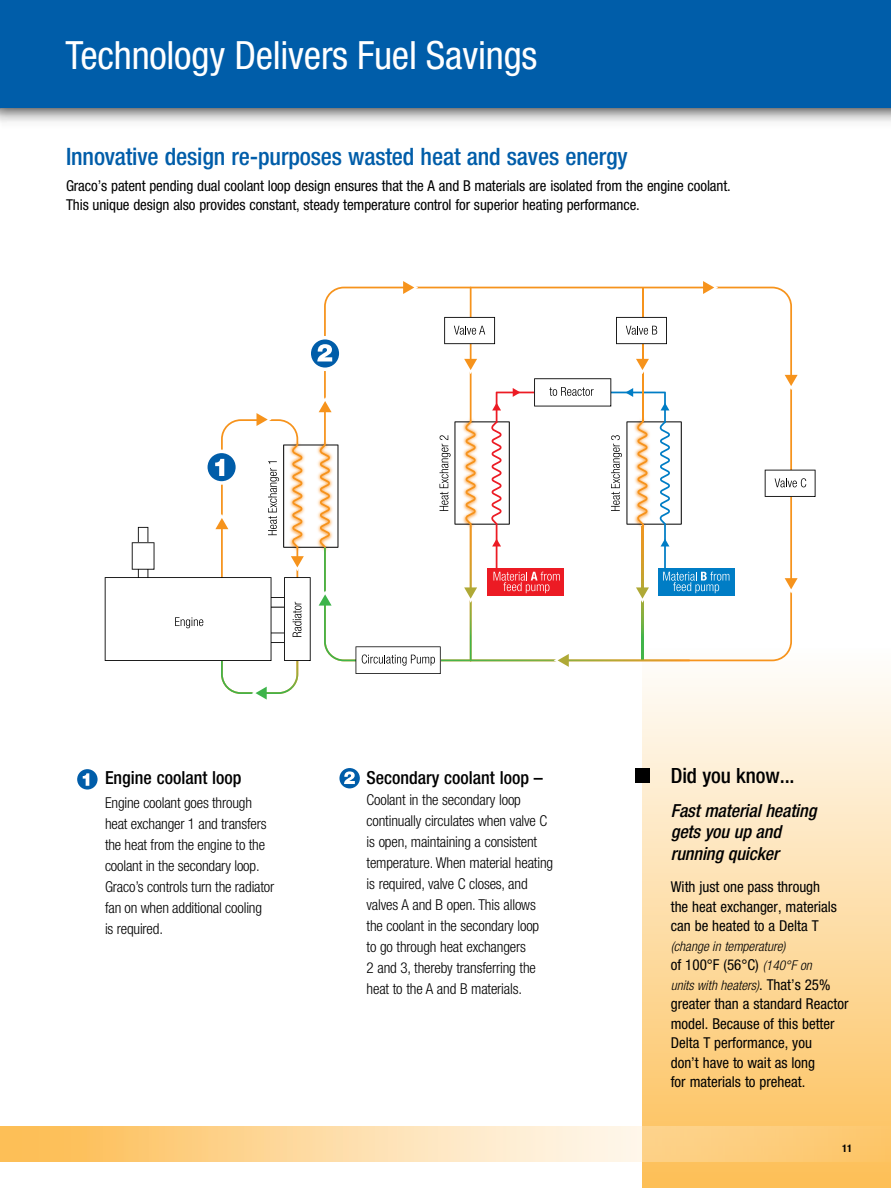
<style>
.page{position:relative;width:891px;height:1188px;background:#fff}
.page>*{position:absolute;margin:0;border:0;box-sizing:border-box;transform-origin:0 0}
.t1{font:condensed 39px "Helvetica Neue LT Std";letter-spacing:-.005em;color:#fff}
.t2{font:500 condensed 24px "Helvetica Neue LT Std";letter-spacing:-.005em;color:#005da9}
.t3{font:500 condensed 21px "Helvetica Neue LT Std";letter-spacing:-.005em;color:#000}
.t4{font:italic 500 condensed 18px/21px "Helvetica Neue LT Std";letter-spacing:-.005em;color:#000}
.t5{font:500 condensed 18px "Helvetica Neue LT Std";color:#000}
.t6{font:300 condensed 15px/21px "Helvetica Neue LT Std";letter-spacing:-.01em;color:#000}
.t7{font:condensed 15px/19.5px "Helvetica Neue LT Std";letter-spacing:-.005em;color:#000}
.t8{font:italic 300 condensed 13.5px "Helvetica Neue LT Std";color:#000}
.t9{font:700 condensed 10.5px "Helvetica Neue LT Std";color:#000}
.s1{font-weight:300;font-style:italic;font-size:13.5px}
.s2{font-weight:400;font-style:normal;font-size:15px}
</style>
<div class="page">
<svg style="left:324px;top:287px;width:468px;height:361px"></svg>
<hr style="left:470px;top:287px;width:2px;height:136px;background:#f6931c">
<hr style="left:642px;top:288px;width:1px;height:134px;background:#f6931c">
<svg style="left:403px;top:281px;width:15px;height:13px"></svg>
<svg style="left:703px;top:281px;width:15px;height:13px"></svg>
<svg style="left:785px;top:375px;width:13px;height:15px"></svg>
<svg style="left:785px;top:578px;width:13px;height:15px"></svg>
<div style="left:658px;top:568px;width:76px;height:27px;background:#007dc5"></div>
<svg style="left:765px;top:470px;width:51px;height:27px"></svg>
<svg style="left:105px;top:317px;width:624px;height:383px"></svg>
<div style="left:642px;top:648px;width:249px;height:540px;background:linear-gradient(to bottom,#fefdfb,#fdbf57)"></div>
<svg style="left:339px;top:768px;width:21px;height:21px"></svg>
<svg style="left:76px;top:768px;width:23px;height:23px"></svg>
<div style="left:75px;top:767px;width:25px;height:25px;border:3px solid #fff;border-radius:50%"></div>
<svg style="left:83px;top:773px;width:6px;height:13px"></svg>
<div style="left:635px;top:768px;width:14px;height:15px;background:#000"></div>
<svg style="left:0;top:1127px;width:891px;height:35px;background:#fdd696"></svg>
<div style="left:0;top:0;width:891px;height:108px;background:#005da9"></div>
<h1 class="t1" style="left:65px;top:32px;width:474px">Technology Delivers Fuel Savings</h1>
<h2 class="t2" style="left:66px;top:142px;width:563px">Innovative design re-purposes wasted heat and saves energy</h2>
<p class="t7" style="left:66px;top:176px;width:666px">Graco’s patent pending dual coolant loop design ensures that the A and B materials are isolated from the engine coolant.<br>This unique design also provides constant, steady temperature control for superior heating performance.</p>
<p class="t5" style="left:105px;top:767px;width:138px">Engine coolant loop</p>
<p class="t6" style="left:105px;top:792px;width:171px">Engine coolant goes through heat exchanger 1 and transfers the heat from the engine to the coolant in the secondary loop.<br>Graco’s controls turn the radiator fan on when additional cooling<br>is required.</p>
<p class="t5" style="left:367px;top:767px;width:178px">Secondary coolant loop –</p>
<p class="t6" style="left:367px;top:789px;width:188px">Coolant in the secondary loop continually circulates when valve C is open, maintaining a consistent temperature. When material heating is required, valve C closes, and valves A and B open. This allows the coolant in the secondary loop<br>to go through heat exchangers<br>2 and 3, thereby transferring the heat to the A and B materials.</p>
<h3 class="t3" style="left:671px;top:763px;width:125px">Did you know...</h3>
<p class="t4" style="left:671px;top:801px;width:147px">Fast material heating gets you up and running quicker</p>
<p class="t7" style="left:671px;top:877px;width:168px">With just one pass through the heat exchanger, materials can be heated to a Delta T</p>
<p class="t8" style="left:671px;top:938px;width:116px">(change in temperature)</p>
<p class="t7" style="left:671px;top:955px;width:142px">of 100°F (56°C) <span class="s1">(140°F on</span></p>
<p class="t8" style="left:671px;top:977px;width:161px">units with heaters)<span class="s2">. That’s 25%</span></p>
<p class="t7" style="left:671px;top:994px;width:179px">greater than a standard Reactor model. Because of this better<br>Delta T performance, you<br>don’t have to wait as long<br>for materials to preheat.</p>
<p class="t9" style="left:842px;top:1142px;width:12px">11</p>
</div>
